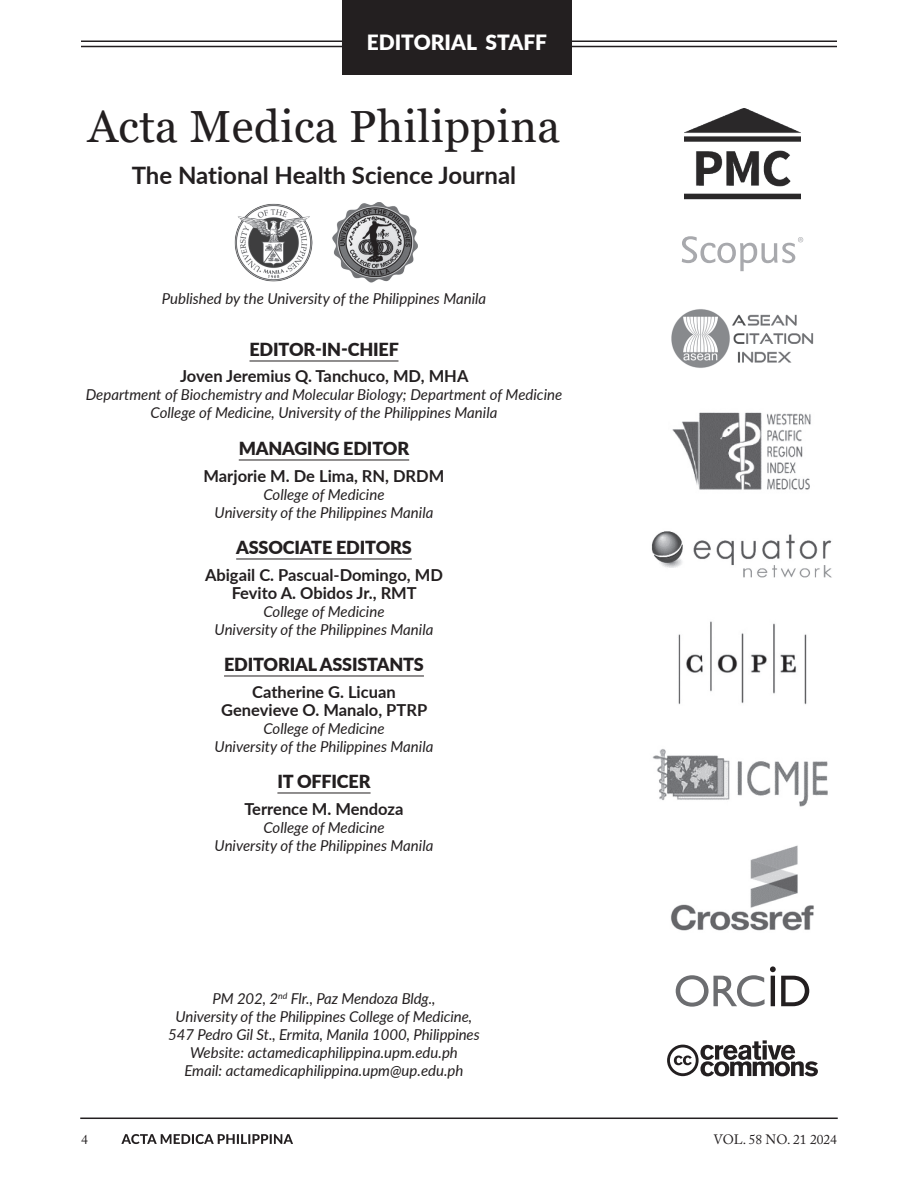
<style>
.page{position:relative;width:918px;height:1188px;background:#fff}
.page>*{position:absolute;margin:0;border:0;box-sizing:border-box;transform-origin:0 0}
.t1{font:45px "Georgia";letter-spacing:.01em;color:#231f20}
.t2{font:700 24px "Lato";color:#231f20}
.t3{font:900 21px "Lato";color:#fff}
.t4{font:900 18px "Lato";letter-spacing:-.01em;color:#231f20}
.t5{font:700 16.5px/18px "Lato";color:#231f20;text-align:center}
.t6{font:italic 15px/18px "Lato";color:#231f20;text-align:center}
.t7{font:13.5px "Adobe Caslon Pro";color:#231f20}
</style>
<div class="page">
<hr style="left:250px;top:361px;width:148px;height:1px;background:#231f20">
<hr style="left:236px;top:559px;width:176px;height:1px;background:#231f20">
<hr style="left:224px;top:676px;width:200px;height:1px;background:#231f20">
<hr style="left:277px;top:793px;width:94px;height:1px;background:#231f20">
<hr style="left:239px;top:460px;width:170px;height:1px;background:#231f20">
<img style="left:671px;top:845px;width:143px;height:86px">
<img style="left:652px;top:749px;width:176px;height:58px">
<img style="left:672px;top:412px;width:139px;height:78px">
<img style="left:651px;top:531px;width:181px;height:47px">
<img style="left:678px;top:621px;width:129px;height:84px">
<svg style="left:682px;top:236px;width:121px;height:35px"></svg>
<img style="left:684px;top:108px;width:117px;height:92px">
<img style="left:671px;top:309px;width:143px;height:59px">
<svg style="left:676px;top:966px;width:133px;height:41px"></svg>
<svg style="left:667px;top:1040px;width:151px;height:36px"></svg>
<img style="left:235px;top:204px;width:77px;height:78px">
<img style="left:332px;top:202px;width:86px;height:81px">
<hr style="left:80px;top:1118px;width:758px;height:1px;background:#231f20">
<svg style="left:121px;top:1134px;width:172px;height:10px"></svg>
<hr style="left:81px;top:40px;width:756px;height:2px;background:#231f20">
<hr style="left:81px;top:46px;width:756px;height:1px;background:#231f20">
<div style="left:342px;top:0;width:229px;height:75px;background:#231f20"></div>
<h3 class="t3" style="left:367px;top:26px;width:182px">EDITORIAL STAFF</h3>
<h1 class="t1" style="left:88px;top:99px;width:474px">Acta Medica Philippina</h1>
<h2 class="t2" style="left:132px;top:158px;width:386px">The National Health Science Journal</h2>
<p class="t6" style="left:162px;top:289px;width:326px">Published by the University of the Philippines Manila</p>
<p class="t4" style="left:250px;top:336px;width:151px">EDITOR-IN-CHIEF</p>
<p class="t5" style="left:180px;top:367px;width:290px">Joven Jeremius Q. Tanchuco, MD, MHA</p>
<p class="t6" style="left:86px;top:385px;width:478px">Department of Biochemistry and Molecular Biology; Department of Medicine<br>College of Medicine, University of the Philippines Manila</p>
<p class="t4" style="left:239px;top:435px;width:172px">MANAGING EDITOR</p>
<p class="t5" style="left:204px;top:467px;width:242px">Marjorie M. De Lima, RN, DRDM</p>
<p class="t6" style="left:215px;top:485px;width:220px">College of Medicine<br>University of the Philippines Manila</p>
<p class="t4" style="left:236px;top:534px;width:177px">ASSOCIATE EDITORS</p>
<p class="t5" style="left:205px;top:566px;width:239px">Abigail C. Pascual-Domingo, MD<br>Fevito A. Obidos Jr., RMT</p>
<p class="t6" style="left:215px;top:602px;width:220px">College of Medicine<br>University of the Philippines Manila</p>
<p class="t4" style="left:224px;top:651px;width:21px">EDITORI</p>
<p class="t4" style="left:295px;top:651px;width:48px">AL ASSIST</p>
<p class="t4" style="left:377px;top:651px;width:25px">ANTS</p>
<p class="t5" style="left:221px;top:683px;width:208px">Catherine G. Licuan<br>Genevieve O. Manalo, PTRP</p>
<p class="t6" style="left:215px;top:719px;width:220px">College of Medicine<br>University of the Philippines Manila</p>
<p class="t4" style="left:277px;top:768px;width:31px">IT OFFI</p>
<p class="t4" style="left:337px;top:768px;width:34px">CER</p>
<p class="t5" style="left:244px;top:800px;width:161px">Terrence M. Mendoza</p>
<p class="t6" style="left:215px;top:818px;width:220px">College of Medicine<br>University of the Philippines Manila</p>
<p class="t6" style="left:168px;top:989px;width:313px">PM 202, 2<sup>nd</sup> Flr., Paz Mendoza Bldg.,<br>University of the Philippines College of Medicine, 547 Pedro Gil St., Ermita, Manila 1000, Philippines Website: actamedicaphilippina.upm.edu.ph<br>Email: actamedicaphilippina.upm@up.edu.ph</p>
<p class="t7" style="left:81px;top:1131px;width:8px">4</p>
<p class="t7" style="left:714px;top:1131px;width:125px">VOL. 58 NO. 21 2024</p>
</div>
